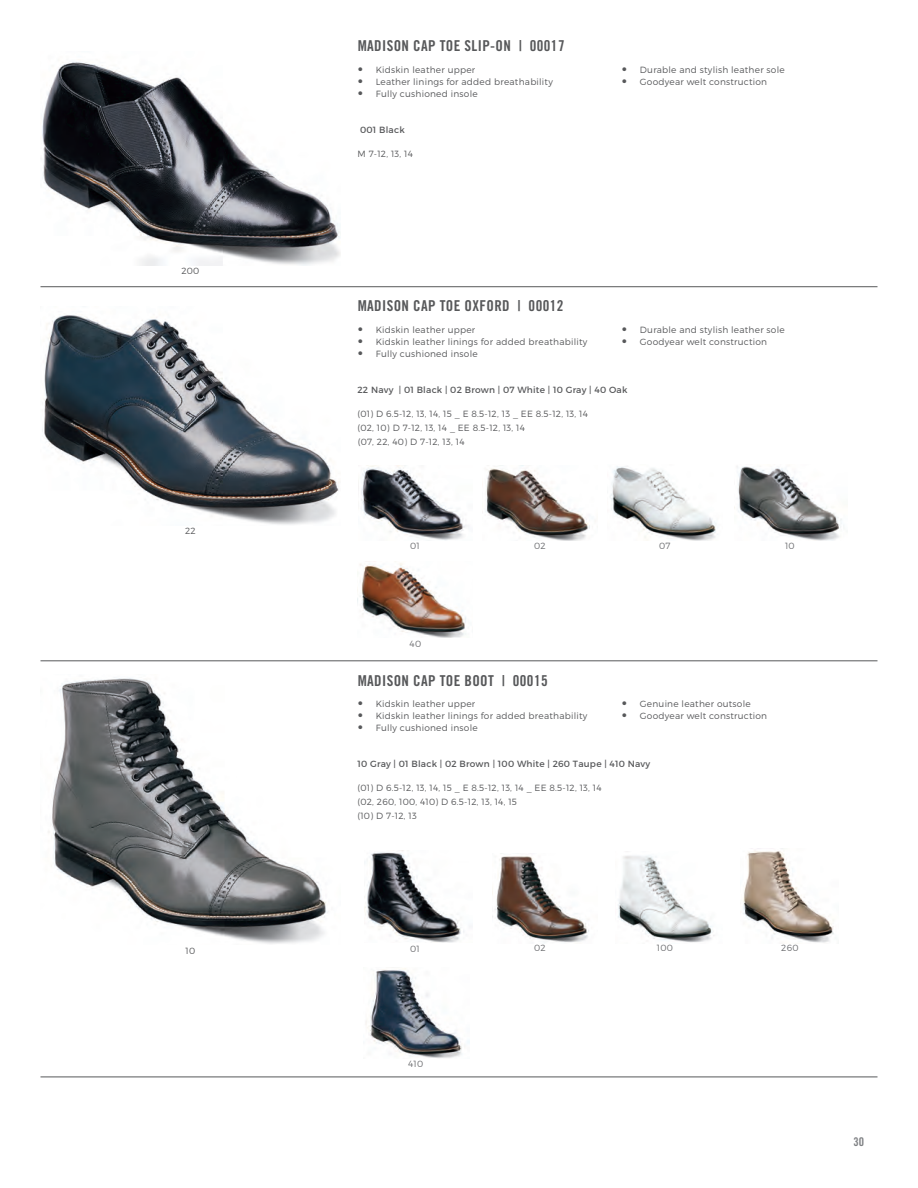
<style>
.page{position:relative;width:918px;height:1188px;background:#fff}
.page>*{position:absolute;margin:0;border:0;box-sizing:border-box;transform-origin:0 0}
.t1{font:15px "Trade Gothic LT Std Bd Cn 20";letter-spacing:.025em;color:#57585a}
.t2{font:12px "Trade Gothic LT Std Bd Cn 20";color:#808285}
.t3{font:300 9px "Montserrat";letter-spacing:.025em;color:#57585a}
.t4{font:9px "Montserrat";letter-spacing:.025em;color:#57585a}
.t5{font:300 9px "Montserrat";letter-spacing:.025em;color:#6c6d70}
.s1{font-family:"Trade Gothic LT Std";font-weight:400;font-size:10.5px}
</style>
<div class="page">
<img style="left:42px;top:61px;width:298px;height:204px">
<hr style="left:40px;top:286px;width:838px;height:1px;background:#57585a">
<img style="left:42px;top:315px;width:298px;height:210px">
<img style="left:361px;top:465px;width:106px;height:75px">
<img style="left:360px;top:563px;width:106px;height:75px">
<hr style="left:40px;top:660px;width:838px;height:1px;background:#57585a">
<img style="left:485px;top:465px;width:105px;height:76px">
<img style="left:610px;top:466px;width:106px;height:75px">
<img style="left:734px;top:466px;width:108px;height:75px">
<img style="left:48px;top:678px;width:280px;height:266px">
<img style="left:365px;top:852px;width:99px;height:91px">
<img style="left:366px;top:968px;width:103px;height:90px">
<hr style="left:40px;top:1077px;width:838px;height:1px;background:#57585a">
<img style="left:495px;top:853px;width:94px;height:90px">
<img style="left:618px;top:855px;width:97px;height:88px">
<img style="left:743px;top:848px;width:91px;height:95px">
<p class="t3" style="left:181px;top:266px;width:19px">200</p>
<p class="t3" style="left:185px;top:526px;width:12px">22</p>
<p class="t1" style="left:358px;top:37px;width:208px">MADISON CAP TOE SLIP-ON | 00017</p>
<p class="t3" style="left:358px;top:64px;width:119px"><span class="s1">•</span> Kidskin leather upper</p>
<p class="t3" style="left:358px;top:76px;width:197px"><span class="s1">•</span> Leather linings for added breathability</p>
<p class="t3" style="left:358px;top:88px;width:121px"><span class="s1">•</span> Fully cushioned insole</p>
<p class="t4" style="left:360px;top:124px;width:46px">001 Black</p>
<p class="t3" style="left:357px;top:148px;width:57px">M 7-12, 13, 14</p>
<p class="t3" style="left:622px;top:64px;width:164px"><span class="s1">•</span> Durable and stylish leather sole</p>
<p class="t3" style="left:622px;top:76px;width:147px"><span class="s1">•</span> Goodyear welt construction</p>
<p class="t1" style="left:358px;top:297px;width:207px">MADISON CAP TOE OXFORD | 00012</p>
<p class="t3" style="left:358px;top:324px;width:119px"><span class="s1">•</span> Kidskin leather upper</p>
<p class="t3" style="left:358px;top:336px;width:231px"><span class="s1">•</span> Kidskin leather linings for added breathability</p>
<p class="t3" style="left:358px;top:348px;width:121px"><span class="s1">•</span> Fully cushioned insole</p>
<p class="t3" style="left:622px;top:324px;width:164px"><span class="s1">•</span> Durable and stylish leather sole</p>
<p class="t3" style="left:622px;top:336px;width:147px"><span class="s1">•</span> Goodyear welt construction</p>
<p class="t4" style="left:357px;top:384px;width:271px">22 Navy | 01 Black | 02 Brown | 07 White | 10 Gray | 40 Oak</p>
<p class="t3" style="left:357px;top:408px;width:232px">(01) D 6.5-12, 13, 14, 15 _ E 8.5-12, 13 _ EE 8.5-12, 13, 14</p>
<p class="t3" style="left:357px;top:422px;width:169px">(02, 10) D 7-12, 13, 14 _ EE 8.5-12, 13, 14</p>
<p class="t3" style="left:358px;top:436px;width:108px">(07, 22, 40) D 7-12, 13, 14</p>
<p class="t5" style="left:410px;top:541px;width:11px">01</p>
<p class="t5" style="left:410px;top:638px;width:13px">40</p>
<p class="t5" style="left:534px;top:540px;width:13px">02</p>
<p class="t5" style="left:659px;top:540px;width:13px">07</p>
<p class="t5" style="left:785px;top:540px;width:11px">10</p>
<p class="t1" style="left:358px;top:671px;width:191px">MADISON CAP TOE BOOT | 00015</p>
<p class="t3" style="left:358px;top:698px;width:119px"><span class="s1">•</span> Kidskin leather upper</p>
<p class="t3" style="left:358px;top:710px;width:231px"><span class="s1">•</span> Kidskin leather linings for added breathability</p>
<p class="t3" style="left:358px;top:722px;width:121px"><span class="s1">•</span> Fully cushioned insole</p>
<p class="t3" style="left:622px;top:698px;width:130px"><span class="s1">•</span> Genuine leather outsole</p>
<p class="t3" style="left:622px;top:710px;width:147px"><span class="s1">•</span> Goodyear welt construction</p>
<p class="t4" style="left:357px;top:758px;width:294px">10 Gray | 01 Black | 02 Brown | 100 White | 260 Taupe | 410 Navy</p>
<p class="t3" style="left:357px;top:782px;width:246px">(01) D 6.5-12, 13, 14, 15 _ E 8.5-12, 13, 14 _ EE 8.5-12, 13, 14</p>
<p class="t3" style="left:357px;top:796px;width:161px">(02, 260, 100, 410) D 6.5-12, 13, 14, 15</p>
<p class="t3" style="left:357px;top:810px;width:61px">(10) D 7-12, 13</p>
<p class="t3" style="left:185px;top:945px;width:11px">10</p>
<p class="t5" style="left:410px;top:943px;width:11px">01</p>
<p class="t5" style="left:408px;top:1059px;width:17px">410</p>
<p class="t5" style="left:534px;top:943px;width:13px">02</p>
<p class="t5" style="left:657px;top:943px;width:18px">100</p>
<p class="t5" style="left:781px;top:943px;width:19px">260</p>
<h2 class="t2" style="left:853px;top:1134px;width:12px">30</h2>
</div>
